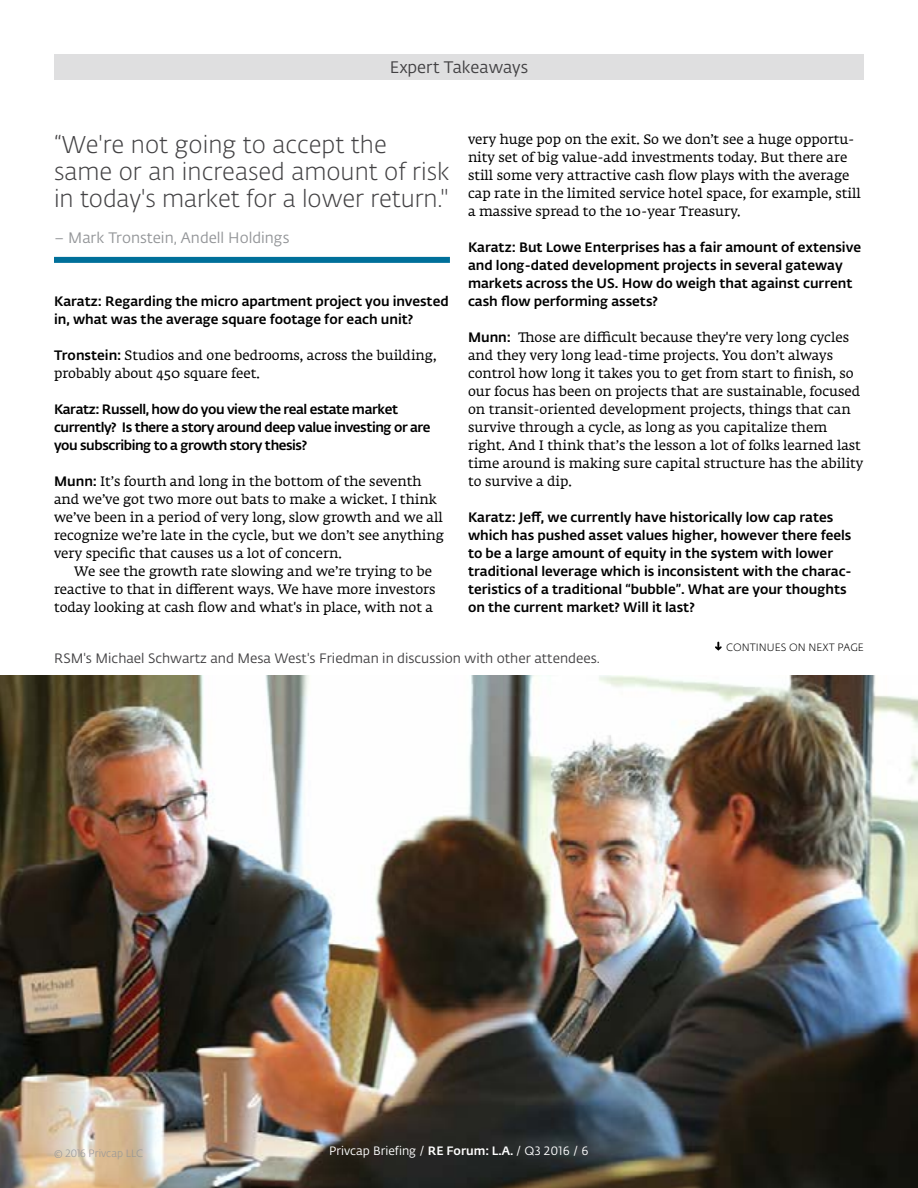
<style>
.page{position:relative;width:918px;height:1188px;background:#fff}
.page>*{position:absolute;margin:0;border:0;box-sizing:border-box;transform-origin:0 0}
.t1{font:300 24px/27px "Fedra Sans Alt Pro";color:#424143}
.t2{font:16.5px "Fedra Sans Alt Pro";color:#424143}
.t3{font:15px "Fedra Sans Alt Pro";color:#939598}
.t4{font:13.5px/18px "Fedra Serif A Std";color:#000}
.t5{font:500 13.5px/18px "Fedra Sans Alt Pro";color:#000}
.t6{font:500 13.5px/18px "Fedra Sans Alt Pro";letter-spacing:-.03em;color:#000}
.t7{font:13.5px "Fedra Sans Alt Pro";color:#424143}
.t8{font:12px "Fedra Sans Alt Pro";color:#fff}
.t9{font:300 10.5px "Fedra Sans Alt Pro";color:#000}
.t10{font:300 10.5px "Fedra Sans Alt Pro";color:#939598}
.s1{font-family:"Fedra Sans Alt Pro";font-weight:500}
.s2{font-weight:500}
</style>
<div class="page">
<img style="left:0;top:675px;width:918px;height:513px">
<div style="left:54px;top:54px;width:810px;height:26px;background:#dfdfe0"></div>
<div style="left:54px;top:257px;width:396px;height:6px;background:#00709a"></div>
<svg style="left:715px;top:642px;width:7px;height:9px"></svg>
<p class="t2" style="left:390px;top:56px;width:140px">Expert Takeaways</p>
<h1 class="t1" style="left:54px;top:130px;width:397px">“We're not going to accept the same or an increased amount of risk in today's market for a lower return."</h1>
<p class="t3" style="left:54px;top:228px;width:237px">– Mark Tronstein, Andell Holdings</p>
<p class="t5" style="left:54px;top:291px;width:396px">Karatz: Regarding the micro apartment project you invested in, what was the average square footage for each unit?</p>
<p class="t4" style="left:54px;top:347px;width:384px"><span class="s1">Tronstein:</span> Studios and one bedrooms, across the building, probably about 450 square feet.</p>
<p class="t6" style="left:54px;top:399px;width:378px">Karatz: Russell, how do you view the real estate market currently? Is there a story around deep value investing or are you subscribing to a growth story thesis?</p>
<p class="t4" style="left:54px;top:473px;width:391px"><span class="s1">Munn:</span> It’s fourth and long in the bottom of the seventh and we’ve got two more out bats to make a wicket. I think we’ve been in a period of very long, slow growth and we all recognize we’re late in the cycle, but we don’t see anything very specific that causes us a lot of concern.</p>
<p class="t4" style="left:54px;top:563px;width:383px;text-indent:20px">We see the growth rate slowing and we’re trying to be reactive to that in different ways. We have more investors today looking at cash flow and what's in place, with not a</p>
<p class="t4" style="left:468px;top:131px;width:394px">very huge pop on the exit. So we don’t see a huge opportu&shy;nity set of big value-add investments today. But there are still some very attractive cash flow plays with the average cap rate in the limited service hotel space, for example, still a massive spread to the 10-year Treasury.</p>
<p class="t5" style="left:468px;top:237px;width:395px">Karatz: But Lowe Enterprises has a fair amount of extensive and long-dated development projects in several gateway markets across the US. How do weigh that against current cash flow performing assets?</p>
<p class="t4" style="left:468px;top:329px;width:397px"><span class="s1">Munn:</span> Those are difficult because they're very long cycles and they very long lead-time projects. You don’t always control how long it takes you to get from start to finish, so our focus has been on projects that are sustainable, focused on transit-oriented development projects, things that can survive through a cycle, as long as you capitalize them right. And I think that’s the lesson a lot of folks learned last time around is making sure capital structure has the ability to survive a dip.</p>
<p class="t5" style="left:468px;top:507px;width:385px">Karatz: Jeff, we currently have historically low cap rates which has pushed asset values higher, however there feels to be a large amount of equity in the system with lower traditional leverage which is inconsistent with the charac&shy;teristics of a traditional “bubble”. What are your thoughts on the current market? Will it last?</p>
<p class="t9" style="left:726px;top:640px;width:139px">CONTINUES ON NEXT PAGE</p>
<p class="t7" style="left:54px;top:649px;width:547px">RSM's Michael Schwartz and Mesa West's Friedman in discussion with other attendees.</p>
<p class="t10" style="left:54px;top:1146px;width:91px">© 2016 Privcap LLC</p>
<p class="t8" style="left:329px;top:1142px;width:261px">Privcap Briefing / <span class="s2">RE Forum: L.A.</span> / Q3 2016 / 6</p>
</div>
